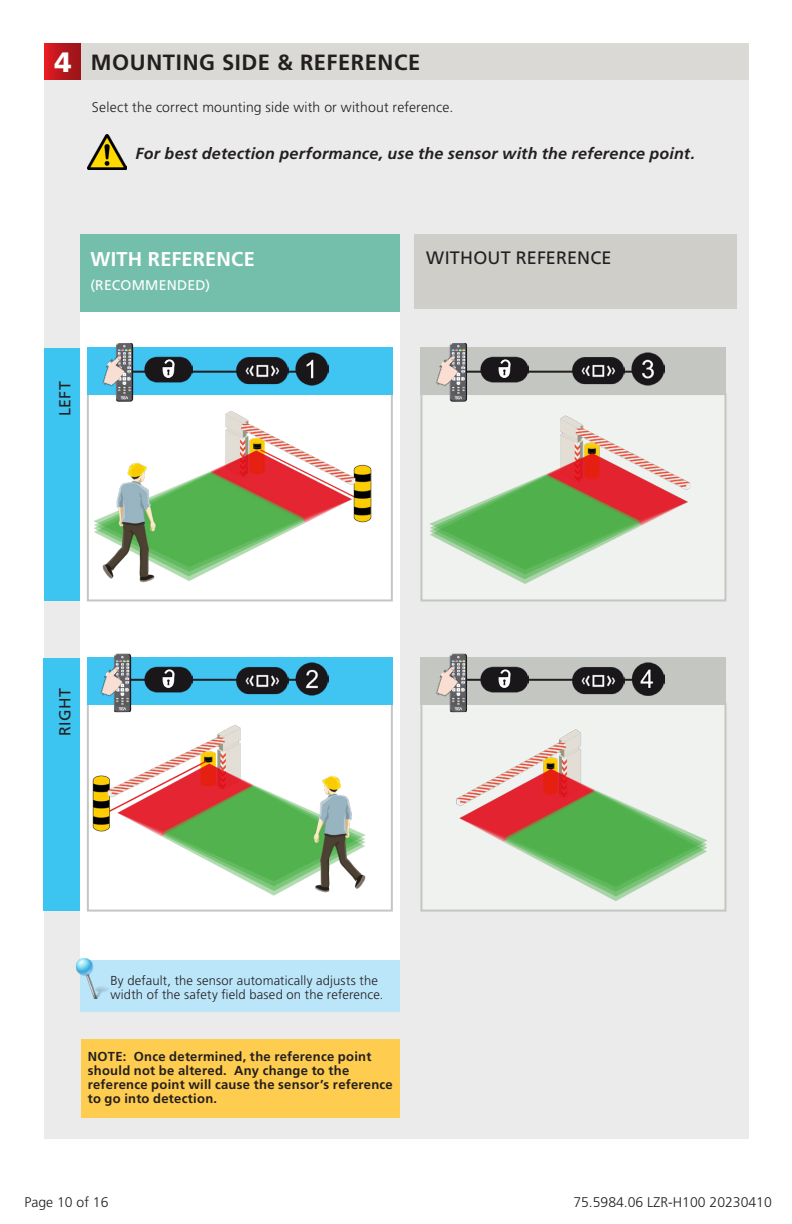
<style>
.page{position:relative;width:792px;height:1224px;background:#fff}
.page>*{position:absolute;margin:0;border:0;box-sizing:border-box;transform-origin:0 0}
.Step_Number{font:900 28px "Frutiger LT Std";color:#fff}
.Step_Description{font:700 22px "Frutiger LT Std";letter-spacing:.025em;color:#231f20}
.resumé_tech{font:700 20px "Frutiger LT Std";letter-spacing:.01em;color:#fff}
.resumé_tech-2{font:18px "Frutiger LT Std";letter-spacing:.01em;color:#231f20}
.resumé_tech-3{font:italic 700 16px "Frutiger LT Std";letter-spacing:.015em;color:#231f20}
.resumé_tech-4{font:16px "Frutiger LT Std";letter-spacing:.015em;color:#231f20}
.resumé_tech-5{font:300 14px "Frutiger LT Std";letter-spacing:.01em;color:#231f20}
.resumé_tech-6{font:14px "Frutiger LT Std";letter-spacing:.015em;color:#fff}
.resumé_tech-7{font:700 13px/14px "Frutiger LT Std";letter-spacing:.02em;color:#231f20}
.resumé_tech-8{font:300 13px/14px "Frutiger LT Std";letter-spacing:.015em;color:#231f20}
</style>
<div class="page">
<div style="left:44px;top:80px;width:705px;height:1059px;background:#ebebeb"></div>
<div style="left:44px;top:348px;width:36px;height:252px;background:#3dc5f2"></div>
<div style="left:44px;top:658px;width:36px;height:253px;background:#3dc5f2"></div>
<div style="left:80px;top:234px;width:320px;height:728px;background:#fff"></div>
<div style="left:80px;top:234px;width:320px;height:78px;background:#74bfab"></div>
<img style="left:94px;top:411px;width:278px;height:172px">
<div style="left:87px;top:393px;width:306px;height:208px;border:2px solid #c3c6c1"></div>
<img style="left:92px;top:712px;width:274px;height:184px">
<div style="left:87px;top:703px;width:306px;height:209px;border:2px solid #c3c6c1"></div>
<div style="left:87px;top:347px;width:306px;height:47px;background:#40c4f2"></div>
<hr style="left:129px;top:371px;width:183px;height:2px;background:#231f20">
<img style="left:144px;top:357px;width:48px;height:26px">
<img style="left:236px;top:357px;width:53px;height:27px">
<img style="left:296px;top:353px;width:33px;height:33px">
<div style="left:87px;top:657px;width:306px;height:47px;background:#40c4f2"></div>
<hr style="left:129px;top:679px;width:183px;height:2px;background:#231f20">
<img style="left:144px;top:667px;width:48px;height:26px">
<img style="left:236px;top:667px;width:53px;height:27px">
<img style="left:296px;top:663px;width:33px;height:33px">
<img style="left:430px;top:415px;width:260px;height:169px">
<div style="left:420px;top:393px;width:306px;height:208px;border:2px solid #c3c6c1"></div>
<div style="left:421px;top:704px;width:304px;height:207px;background:#f0f2f0"></div>
<img style="left:451px;top:712px;width:256px;height:189px">
<div style="left:420px;top:703px;width:306px;height:209px;border:2px solid #c3c6c1"></div>
<div style="left:420px;top:347px;width:306px;height:47px;background:#c3c6c1"></div>
<hr style="left:465px;top:371px;width:183px;height:2px;background:#231f20">
<img style="left:479px;top:357px;width:49px;height:26px">
<img style="left:572px;top:357px;width:52px;height:27px">
<img style="left:631px;top:353px;width:34px;height:33px">
<div style="left:420px;top:657px;width:306px;height:47px;background:#c3c6c1"></div>
<hr style="left:465px;top:679px;width:183px;height:2px;background:#231f20">
<img style="left:479px;top:667px;width:49px;height:26px">
<img style="left:572px;top:667px;width:52px;height:27px">
<img style="left:631px;top:663px;width:34px;height:32px">
<div style="left:414px;top:234px;width:323px;height:75px;background:#cfcec9"></div>
<img style="left:87px;top:135px;width:40px;height:34px">
<div style="left:80px;top:961px;width:320px;height:51px;background:#bbe5f9"></div>
<img style="left:76px;top:958px;width:40px;height:40px">
<div style="left:44px;top:43px;width:38px;height:37px;background:linear-gradient(to right,#e11b23,#951417)"></div>
<div style="left:81px;top:43px;width:668px;height:37px;background:#dad9d5"></div>
<img style="left:449px;top:653px;width:18px;height:59px">
<img style="left:436px;top:663px;width:28px;height:37px">
<img style="left:449px;top:343px;width:18px;height:59px">
<img style="left:436px;top:353px;width:28px;height:36px">
<img style="left:114px;top:653px;width:18px;height:59px">
<img style="left:100px;top:663px;width:28px;height:37px">
<img style="left:116px;top:343px;width:18px;height:59px">
<img style="left:102px;top:353px;width:28px;height:36px">
<div style="left:82px;top:1039px;width:318px;height:78px;background:#fecc4e"></div>
<p class="Step_Number" style="left:54px;top:45px;width:19px">4</p>
<p class="Step_Description" style="left:91px;top:49px;width:331px">MOUNTING SIDE &amp; REFERENCE</p>
<p class="resumé_tech-5" style="left:92px;top:99px;width:363px">Select the correct mounting side with or without reference.</p>
<p class="resumé_tech-3" style="left:136px;top:144px;width:561px">For best detection performance, use the sensor with the reference point.</p>
<p class="resumé_tech" style="left:90px;top:247px;width:166px">WITH REFERENCE</p>
<p class="resumé_tech-6" style="left:90px;top:276px;width:121px">(RECOMMENDED)</p>
<p class="resumé_tech-2" style="left:426px;top:247px;width:187px">WITHOUT REFERENCE</p>
<p class="resumé_tech-4" style="left:55px;top:416px;width:36px;rotate:-90deg">LEFT</p>
<p class="resumé_tech-4" style="left:55px;top:736px;width:49px;rotate:-90deg">RIGHT</p>
<p class="resumé_tech-8" style="left:110px;top:974px;width:275px">By default, the sensor automatically adjusts the width of the safety field based on the reference.</p>
<p class="resumé_tech-7" style="left:88px;top:1049px;width:307px">NOTE: Once determined, the reference point should not be altered. Any change to the reference point will cause the sensor’s reference to go into detection.</p>
<p class="resumé_tech-5" style="left:24px;top:1194px;width:86px">Page 10 of 16</p>
<p class="resumé_tech-5" style="left:573px;top:1194px;width:200px">75.5984.06 LZR-H100 20230410</p>
</div>
